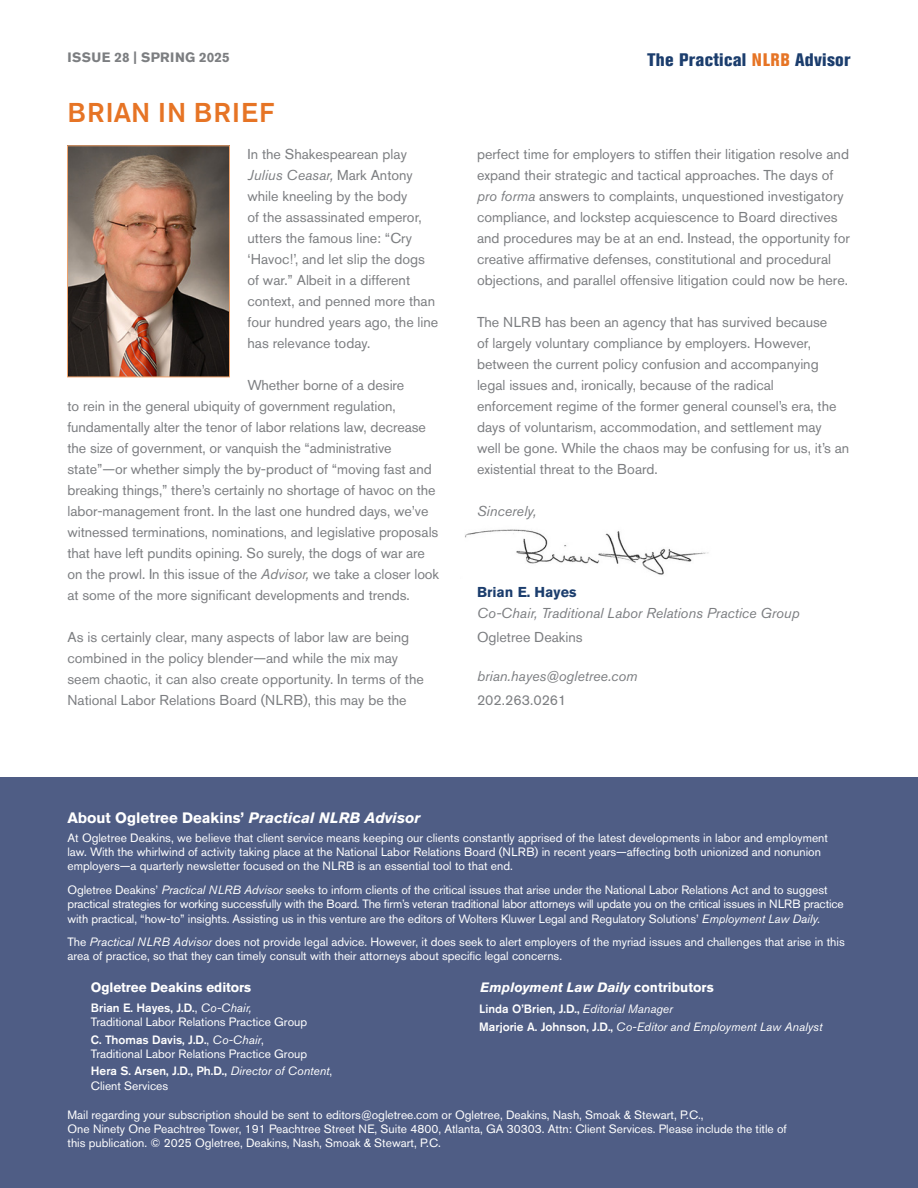
<style>
.page{position:relative;width:918px;height:1188px;background:#fff}
.page>*{position:absolute;margin:0;border:0;box-sizing:border-box;transform-origin:0 0}
.t1{font:500 27px "Akzidenz Grotesk BE";letter-spacing:.04em;color:#e67425}
.t2{font:800 condensed 18px "Akzidenz Grotesk BE";letter-spacing:.015em;color:#1b3d6d}
.t3{font:700 15px "Akzidenz Grotesk BE";color:#fff}
.t4{font:14.25px/21px "Akzidenz Grotesk BE";color:#7c7e81}
.t5{font:italic 14.25px "Akzidenz Grotesk BE";color:#7c7e81}
.t6{font:700 14.25px "Akzidenz Grotesk BE";color:#1b3d6d}
.t7{font:italic 700 13.5px "Akzidenz Grotesk BE";color:#fff}
.t8{font:700 13.5px "Akzidenz Grotesk BE";letter-spacing:-.005em;color:#fff}
.t9{font:700 13.5px "Akzidenz Grotesk BE";letter-spacing:.02em;color:#7c7e81}
.t10{font:12px/14.4px "Akzidenz Grotesk BE";color:#fff}
.t11{font:italic 12px/17.4px "Akzidenz Grotesk BE";color:#fff}
.t12{font:500 12px/14.4px "Akzidenz Grotesk BE";color:#fff}
.s1{font-style:italic}
.s2{color:#e67425}
.s3{font-weight:500}
.s4{font-weight:400;font-style:italic}
.s5{font-weight:400}
.s6{font-style:normal}
.s7{font-weight:500;font-style:normal}
</style>
<div class="page">
<img style="left:69px;top:147px;width:159px;height:228px">
<div style="left:67px;top:145px;width:163px;height:232px;border:1px solid #efa36d"></div>
<img style="left:465px;top:529px;width:244px;height:46px">
<div style="left:0;top:777px;width:918px;height:411px;background:#4f5d85"></div>
<p class="t9" style="left:68px;top:50px;width:164px">ISSUE 28 | SPRING 2025</p>
<h1 class="t1" style="left:68px;top:96px;width:208px">BRIAN IN BRIEF</h1>
<p class="t4" style="left:248px;top:143px;width:192px">In the Shakespearean play<br><span class="s1">Julius Ceasar,</span> Mark Antony while kneeling by the body<br>of the assassinated emperor, utters the famous line: “Cry ‘Havoc!’, and let slip the dogs of war.” Albeit in a different context, and penned more than four hundred years ago, the line has relevance today.</p>
<p class="t4" style="left:68px;top:374px;width:373px;text-indent:180px">Whether borne of a desire<br>to rein in the general ubiquity of government regulation, fundamentally alter the tenor of labor relations law, decrease the size of government, or vanquish the “administrative state”—or whether simply the by-product of “moving fast and breaking things,” there’s certainly no shortage of havoc on the labor-management front. In the last one hundred days, we’ve witnessed terminations, nominations, and legislative proposals that have left pundits opining. So surely, the dogs of war are on the prowl. In this issue of the <span class="s1">Advisor,</span> we take a closer look at some of the more significant developments and trends.</p>
<p class="t4" style="left:68px;top:626px;width:358px">As is certainly clear, many aspects of labor law are being combined in the policy blender—and while the mix may seem chaotic, it can also create opportunity. In terms of the National Labor Relations Board (NLRB), this may be the</p>
<p class="t2" style="left:647px;top:49px;width:205px">The Practical <span class="s2">NLRB</span> Advisor</p>
<p class="t4" style="left:477px;top:143px;width:374px">perfect time for employers to stiffen their litigation resolve and expand their strategic and tactical approaches. The days of <span class="s1">pro forma</span> answers to complaints, unquestioned investigatory compliance, and lockstep acquiescence to Board directives and procedures may be at an end. Instead, the opportunity for creative affirmative defenses, constitutional and procedural objections, and parallel offensive litigation could now be here.</p>
<p class="t4" style="left:477px;top:311px;width:374px">The NLRB has been an agency that has survived because<br>of largely voluntary compliance by employers. However, between the current policy confusion and accompanying legal issues and, ironically, because of the radical enforcement regime of the former general counsel’s era, the days of voluntarism, accommodation, and settlement may<br>well be gone. While the chaos may be confusing for us, it’s an existential threat to the Board.</p>
<p class="t5" style="left:477px;top:503px;width:61px">Sincerely,</p>
<p class="t6" style="left:477px;top:584px;width:101px">Brian E. Hayes</p>
<p class="t5" style="left:477px;top:605px;width:324px">Co-Chair, Traditional Labor Relations Practice Group</p>
<p class="t4" style="left:477px;top:626px;width:107px">Ogletree Deakins</p>
<p class="t5" style="left:477px;top:668px;width:162px">brian.hayes@ogletree.com</p>
<p class="t4" style="left:477px;top:689px;width:91px">202.263.0261</p>
<p class="t3" style="left:68px;top:809px;width:354px">About Ogletree Deakins’ <span class="s1">Practical NLRB Advisor</span></p>
<p class="t10" style="left:68px;top:830px;width:762px">At Ogletree Deakins, we believe that client service means keeping our clients constantly apprised of the latest developments in labor and employment law. With the whirlwind of activity taking place at the National Labor Relations Board (NLRB) in recent years—affecting both unionized and nonunion employers—a quarterly newsletter focused on the NLRB is an essential tool to that end.</p>
<p class="t10" style="left:68px;top:882px;width:778px">Ogletree Deakins’ <span class="s1">Practical NLRB Advisor</span> seeks to inform clients of the critical issues that arise under the National Labor Relations Act and to suggest practical strategies for working successfully with the Board. The firm’s veteran traditional labor attorneys will update you on the critical issues in NLRB practice with practical, “how-to” insights. Assisting us in this venture are the editors of Wolters Kluwer Legal and Regulatory Solutions’ <span class="s1">Employment Law Daily.</span></p>
<p class="t10" style="left:68px;top:935px;width:779px">The <span class="s1">Practical NLRB Advisor</span> does not provide legal advice. However, it does seek to alert employers of the myriad issues and challenges that arise in this area of practice, so that they can timely consult with their attorneys about specific legal concerns.</p>
<p class="t8" style="left:91px;top:979px;width:162px">Ogletree Deakins editors</p>
<p class="t10" style="left:91px;top:1000px;width:218px"><span class="s3">Brian E. Hayes, J.D.</span>, <span class="s1">Co-Chair,<br></span>Traditional Labor Relations Practice Group</p>
<p class="t10" style="left:91px;top:1032px;width:218px"><span class="s3">C. Thomas Davis, J.D.</span>, <span class="s1">Co-Chair</span>,<br>Traditional Labor Relations Practice Group</p>
<p class="t12" style="left:91px;top:1064px;width:243px">Hera S. Arsen, J.D., Ph.D., <span class="s4">Director of Content</span><span class="s5">,<br>Client Services</span></p>
<p class="t7" style="left:481px;top:979px;width:235px">Employment Law Daily <span class="s6">contributors</span></p>
<p class="t11" style="left:479px;top:1000px;width:345px"><span class="s7">Linda O’Brien, J.D.,</span> Editorial Manager<br><span class="s7">Marjorie A. Johnson, J.D.,</span> Co-Editor and Employment Law Analyst</p>
<p class="t10" style="left:68px;top:1108px;width:721px;line-height:14px">Mail regarding your subscription should be sent to editors@ogletree.com or Ogletree, Deakins, Nash, Smoak &amp; Stewart, P.C.,<br>One Ninety One Peachtree Tower, 191 Peachtree Street NE, Suite 4800, Atlanta, GA 30303. Attn: Client Services. Please include the title of this publication. © 2025 Ogletree, Deakins, Nash, Smoak &amp; Stewart, P.C.</p>
</div>
